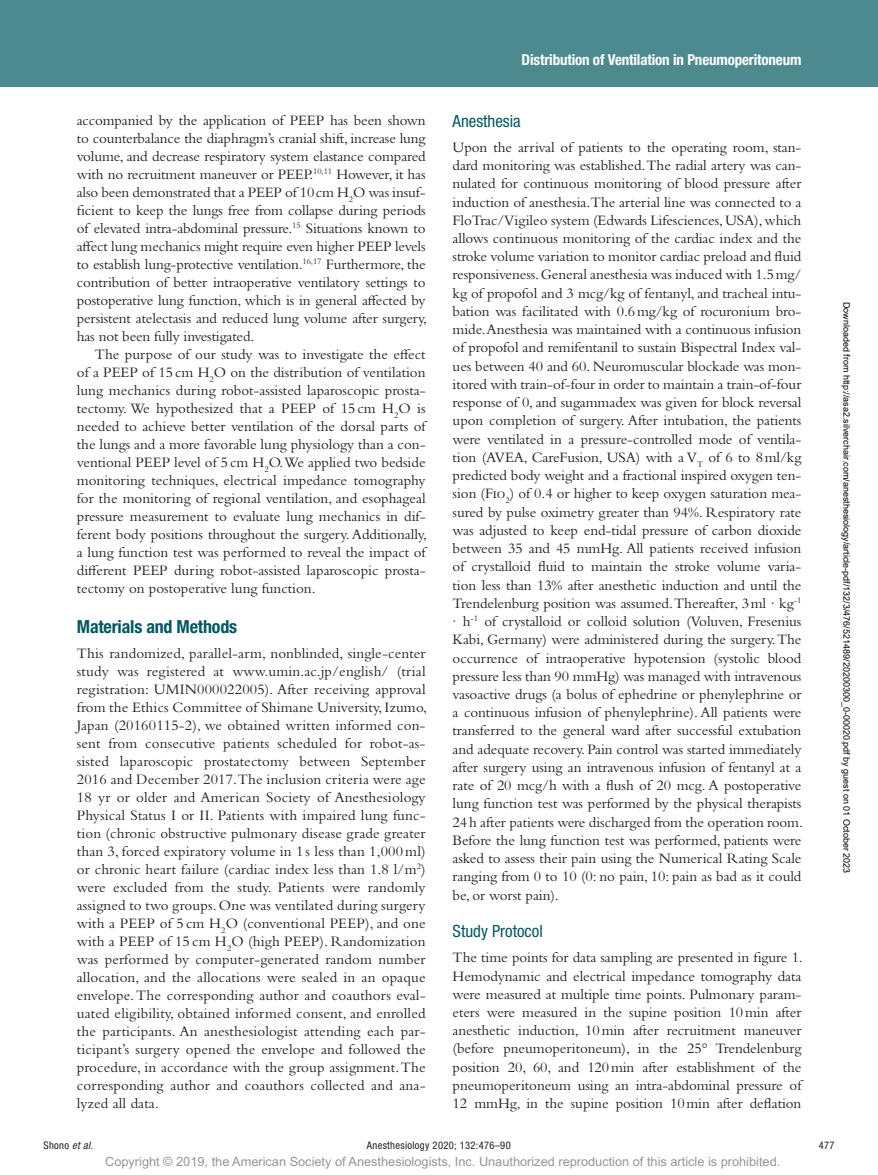
<style>
.page{position:relative;width:878px;height:1175px;background:#fff}
.page>*{position:absolute;margin:0;border:0;box-sizing:border-box;transform-origin:0 0}
.t1{font:700 condensed 18px "Helvetica Neue LT Std";letter-spacing:-.01em;color:#005861}
.t2{font:condensed 16.8px "Helvetica Neue LT Std";color:#005861}
.t3{font:15px/18px "Bembo Std";letter-spacing:-.005em;color:#231f20;text-align:justify}
.t4{font:700 condensed 15px "Helvetica Neue LT Std";letter-spacing:-.01em;color:#fff}
.t5{font:12.75px "Arial MT Std";color:#939598}
.t6{font:condensed 10.5px "Helvetica Neue LT Std";letter-spacing:.03em;color:#231f20}
.t7{font:9px "Arial";color:#000}
.s1{font-style:italic}
</style>
<div class="page">
<div style="left:0;top:0;width:878px;height:86px;background:#4d8a90"></div>
<p class="t3" style="left:77px;top:111px;width:352px">accompanied by the application of PEEP has been shown to counterbalance the diaphragm’s cranial shift, increase lung volume, and decrease respiratory system elastance compared with no recruitment maneuver or PEEP.<sup>10,11</sup> However, it has also been demonstrated that a PEEP of 10cm H<sub>2</sub>O was insuf&shy;ficient to keep the lungs free from collapse during periods of elevated intra-abdominal pressure.<sup>15</sup> Situations known to affect lung mechanics might require even higher PEEP levels to establish lung-protective ventilation.<sup>16,17</sup> Furthermore, the contribution of better intraoperative ventilatory settings to postoperative lung function, which is in general affected by persistent atelectasis and reduced lung volume after surgery, has not been fully investigated.</p>
<p class="t3" style="left:77px;top:345px;width:352px;text-indent:18px">The purpose of our study was to investigate the effect of a PEEP of 15 cm H<sub>2</sub>O on the distribution of ventilation lung mechanics during robot-assisted laparoscopic prosta&shy;tectomy. We hypothesized that a PEEP of 15 cm H<sub>2</sub>O is needed to achieve better ventilation of the dorsal parts of the lungs and a more favorable lung physiology than a con&shy;ventional PEEP level of 5 cm H<sub>2</sub>O.We applied two bedside monitoring techniques, electrical impedance tomography for the monitoring of regional ventilation, and esophageal pressure measurement to evaluate lung mechanics in dif&shy;ferent body positions throughout the surgery. Additionally, a lung function test was performed to reveal the impact of different PEEP during robot-assisted laparoscopic prosta&shy;tectomy on postoperative lung function.</p>
<p class="t1" style="left:77px;top:615px;width:162px">Materials and Methods</p>
<p class="t3" style="left:77px;top:644px;width:352px">This randomized, parallel-arm, nonblinded, single-center study was registered at www.umin.ac.jp/english/ (trial registration: UMIN000022005). After receiving approval from the Ethics Committee of Shimane University, Izumo, Japan (20160115-2), we obtained written informed con&shy;sent from consecutive patients scheduled for robot-as&shy;sisted laparoscopic prostatectomy between September 2016 and December 2017. The inclusion criteria were age 18 yr or older and American Society of Anesthesiology Physical Status I or II. Patients with impaired lung func&shy;tion (chronic obstructive pulmonary disease grade greater than 3, forced expiratory volume in 1 s less than 1,000ml) or chronic heart failure (cardiac index less than 1.8 l/m<sup>2</sup>) were excluded from the study. Patients were randomly assigned to two groups. One was ventilated during surgery with a PEEP of 5 cm H<sub>2</sub>O (conventional PEEP), and one with a PEEP of 15 cm H<sub>2</sub>O (high PEEP). Randomization was performed by computer-generated random number allocation, and the allocations were sealed in an opaque envelope. The corresponding author and coauthors eval&shy;uated eligibility, obtained informed consent, and enrolled the participants. An anesthesiologist attending each par&shy;ticipant’s surgery opened the envelope and followed the procedure, in accordance with the group assignment. The corresponding author and coauthors collected and ana&shy;lyzed all data.</p>
<p class="t4" style="left:521px;top:51px;width:281px">Distribution of Ventilation in Pneumoperitoneum</p>
<p class="t2" style="left:452px;top:111px;width:70px">Anesthesia</p>
<p class="t3" style="left:452px;top:138px;width:352px">Upon the arrival of patients to the operating room, stan&shy;dard monitoring was established. The radial artery was can&shy;nulated for continuous monitoring of blood pressure after induction of anesthesia.The arterial line was connected to a FloTrac/Vigileo system (Edwards Lifesciences, USA), which allows continuous monitoring of the cardiac index and the stroke volume variation to monitor cardiac preload and fluid responsiveness. General anesthesia was induced with 1.5mg/ kg of propofol and 3 mcg/kg of fentanyl, and tracheal intu&shy;bation was facilitated with 0.6mg/kg of rocuronium bro&shy;mide. Anesthesia was maintained with a continuous infusion of propofol and remifentanil to sustain Bispectral Index val&shy;ues between 40 and 60. Neuromuscular blockade was mon&shy;itored with train-of-four in order to maintain a train-of-four response of 0, and sugammadex was given for block reversal upon completion of surgery. After intubation, the patients were ventilated in a pressure-controlled mode of ventila&shy;tion (AVEA, CareFusion, USA) with a V<sub>T</sub> of 6 to 8ml/kg predicted body weight and a fractional inspired oxygen ten&shy;sion (Fio<sub>2</sub>) of 0.4 or higher to keep oxygen saturation mea&shy;sured by pulse oximetry greater than 94%. Respiratory rate was adjusted to keep end-tidal pressure of carbon dioxide between 35 and 45 mmHg. All patients received infusion of crystalloid fluid to maintain the stroke volume varia&shy;tion less than 13% after anesthetic induction and until the Trendelenburg position was assumed. Thereafter, 3ml · kg<sup>-1 </sup>· h<sup>-1</sup> of crystalloid or colloid solution (Voluven, Fresenius Kabi, Germany) were administered during the surgery. The occurrence of intraoperative hypotension (systolic blood pressure less than 90 mmHg) was managed with intravenous vasoactive drugs (a bolus of ephedrine or phenylephrine or a continuous infusion of phenylephrine). All patients were transferred to the general ward after successful extubation and adequate recovery. Pain control was started immediately after surgery using an intravenous infusion of fentanyl at a rate of 20 mcg/h with a flush of 20 mcg. A postoperative lung function test was performed by the physical therapists 24h after patients were discharged from the operation room.<br>Before the lung function test was performed, patients were asked to assess their pain using the Numerical Rating Scale ranging from 0 to 10 (0: no pain, 10: pain as bad as it could be, or worst pain).</p>
<p class="t2" style="left:452px;top:921px;width:92px">Study Protocol</p>
<p class="t3" style="left:452px;top:948px;width:352px">The time points for data sampling are presented in figure 1.<br>Hemodynamic and electrical impedance tomography data were measured at multiple time points. Pulmonary param&shy;eters were measured in the supine position 10min after anesthetic induction, 10min after recruitment maneuver (before pneumoperitoneum), in the 25° Trendelenburg position 20, 60, and 120min after establishment of the pneumoperitoneum using an intra-abdominal pressure of 12 mmHg, in the supine position 10min after deflation</p>
<p class="t7" style="left:850px;top:302px;width:573px;rotate:90deg">Downloaded from http://asa2.silverchair.com/anesthesiology/article-pdf/132/3/476/521489/20200300_0-00020.pdf by guest on 01 October 2023</p>
<p class="t6" style="left:44px;top:1139px;width:51px">Shono <span class="s1">et al.</span></p>
<p class="t6" style="left:372px;top:1139px;width:140px">nesthesiology 2020; 132:476–90</p>
<p class="t6" style="left:818px;top:1139px;width:17px">477</p>
<p class="t5" style="left:105px;top:1154px;width:676px">Copyright © 2019, the American Society of Anesthesiologists, Inc. Unauthorized reproduction of this article is prohibited.</p>
</div>
